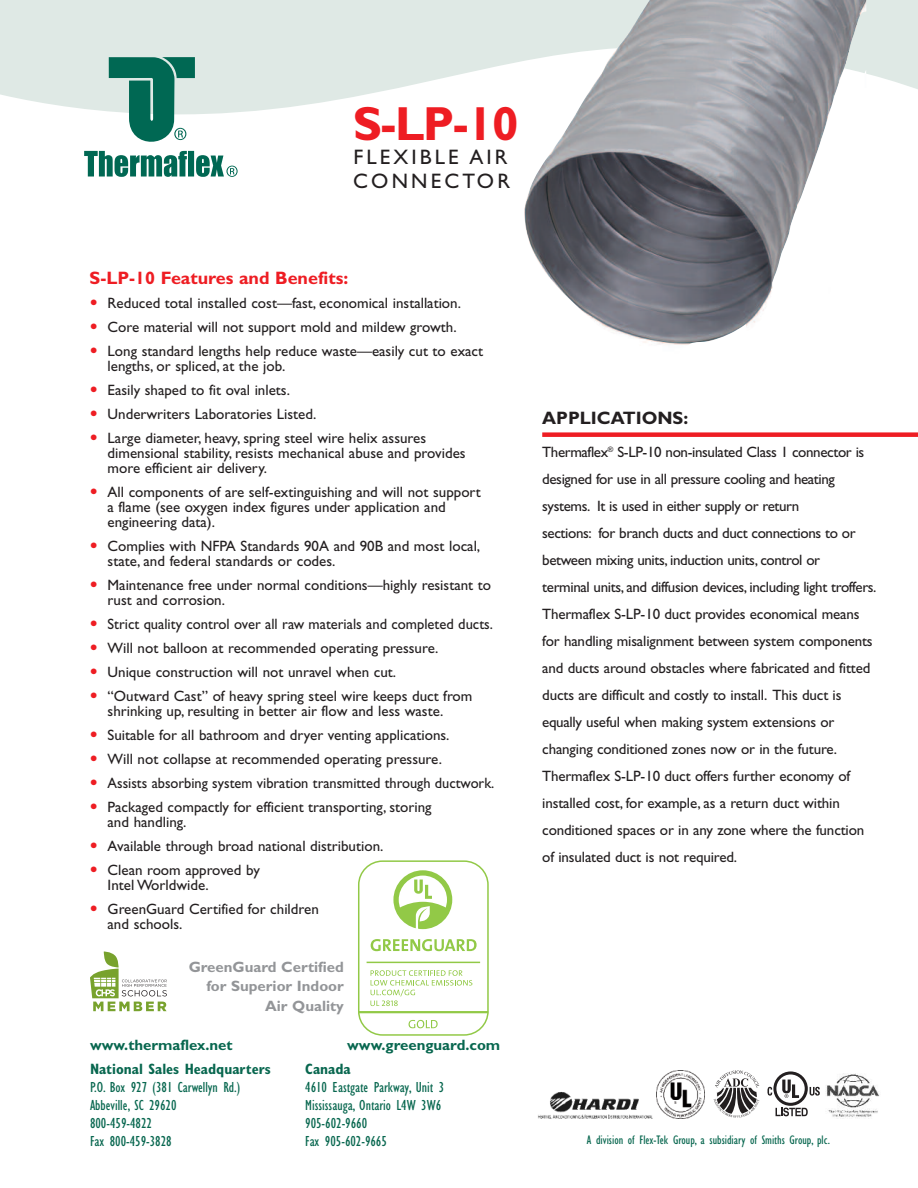
<style>
.page{position:relative;width:918px;height:1188px;background:#fff}
.page>*{position:absolute;margin:0;border:0;box-sizing:border-box;transform-origin:0 0}
.t1{font:700 48px "Gill Sans";color:#ee1d23}
.t2{font:21px/24px "Gill Sans";letter-spacing:.15em;color:#231f20}
.t3{font:700 18px "Gill Sans";color:#ee1d23}
.t4{font:700 18px "Gill Sans";color:#231f20}
.t5{font:15px/27px "Gill Sans";color:#231f20}
.t6{font:condensed 15px "Gill Sans";color:#08674f}
.t7{font:15px "Gill Sans";color:#231f20;scale:.96 1}
.t8{font:700 15px/19.5px "Gill Sans";color:#939598;text-align:right}
.t9{font:700 15px "Gill Sans";color:#08674f}
.t10{font:700 condensed 15px "Gill Sans";color:#08674f}
.t11{font:condensed 12.75px "Gill Sans";color:#08674f}
.s1{font-family:"Futura";font-weight:800;color:#ee1d23}
</style>
<div class="page">
<svg style="left:0;top:0;width:918px;height:112px;fill:#dfe9e5"></svg>
<svg style="left:84px;top:57px;width:154px;height:120px"></svg>
<div style="left:542px;top:432px;width:376px;height:5px;background:#ee1d23"></div>
<img style="left:524px;top:0;width:342px;height:345px">
<div style="left:358px;top:860px;width:131px;height:176px;border:1px solid #92c947;border-radius:24px"></div>
<hr style="left:359px;top:1011px;width:129px;height:2px;background:#92c947">
<svg style="left:409px;top:1020px;width:29px;height:8px"></svg>
<svg style="left:393px;top:870px;width:59px;height:60px"></svg>
<hr style="left:367px;top:962px;width:113px;height:1px;background:#92c947">
<svg style="left:371px;top:939px;width:106px;height:12px"></svg>
<svg style="left:370px;top:970px;width:102px;height:36px"></svg>
<div style="left:90px;top:952px;width:80px;height:62px;background:linear-gradient(to right,#fff,#fff)"></div>
<svg style="left:90px;top:952px;width:77px;height:59px"></svg>
<img style="left:538px;top:1092px;width:115px;height:27px">
<svg style="left:768px;top:1071px;width:52px;height:45px"></svg>
<svg style="left:714px;top:1070px;width:45px;height:48px"></svg>
<img style="left:656px;top:1070px;width:49px;height:49px">
<img style="left:826px;top:1073px;width:53px;height:44px">
<h1 class="t1" style="left:353px;top:106px;width:167px">S-LP-10</h1>
<h2 class="t2" style="left:353px;top:147px;width:158px">FLEXIBLE AIR<br>CONNECTOR</h2>
<p class="t3" style="left:90px;top:271px;width:260px">S-LP-10 Features and Benefits:</p>
<p class="t5" style="left:90px;top:291px;width:373px"><span class="s1">•</span> Reduced total installed cost—fast, economical installation.</p>
<p class="t5" style="left:90px;top:315px;width:369px"><span class="s1">•</span> Core material will not support mold and mildew growth.</p>
<p class="t5" style="left:108px;top:345px;width:377px;line-height:15px;text-indent:-18px"><span class="s1">•</span> Long standard lengths help reduce waste—easily cut to exact lengths, or spliced, at the job.</p>
<p class="t5" style="left:90px;top:378px;width:202px"><span class="s1">•</span> Easily shaped to fit oval inlets.</p>
<p class="t5" style="left:90px;top:402px;width:228px"><span class="s1">•</span> Underwriters Laboratories Listed.</p>
<p class="t5" style="left:108px;top:432px;width:360px;line-height:15px;text-indent:-18px"><span class="s1">•</span> Large diameter, heavy, spring steel wire helix assures dimensional stability, resists mechanical abuse and provides more efficient air delivery.</p>
<p class="t5" style="left:108px;top:486px;width:375px;line-height:15px;text-indent:-18px"><span class="s1">•</span> All components of are self-extinguishing and will not support a flame (see oxygen index figures under application and engineering data).</p>
<p class="t5" style="left:108px;top:540px;width:374px;line-height:15px;text-indent:-18px"><span class="s1">•</span> Complies with NFPA Standards 90A and 90B and most local, state, and federal standards or codes.</p>
<p class="t5" style="left:108px;top:579px;width:385px;line-height:15px;text-indent:-18px"><span class="s1">•</span> Maintenance free under normal conditions—highly resistant to rust and corrosion.</p>
<p class="t5" style="left:90px;top:612px;width:405px"><span class="s1">•</span> Strict quality control over all raw materials and completed ducts.</p>
<p class="t5" style="left:90px;top:636px;width:350px"><span class="s1">•</span> Will not balloon at recommended operating pressure.</p>
<p class="t5" style="left:90px;top:660px;width:308px"><span class="s1">•</span> Unique construction will not unravel when cut.</p>
<p class="t5" style="left:108px;top:690px;width:366px;line-height:15px;text-indent:-18px"><span class="s1">•</span> “Outward Cast” of heavy spring steel wire keeps duct from shrinking up, resulting in better air flow and less waste.</p>
<p class="t5" style="left:90px;top:723px;width:361px"><span class="s1">•</span> Suitable for all bathroom and dryer venting applications.</p>
<p class="t5" style="left:90px;top:747px;width:354px"><span class="s1">•</span> Will not collapse at recommended operating pressure.</p>
<p class="t7" style="left:90px;top:777px;width:423px"><span class="s1">•</span> Assists absorbing system vibration transmitted through ductwork.</p>
<p class="t5" style="left:108px;top:801px;width:325px;line-height:15px;text-indent:-18px"><span class="s1">•</span> Packaged compactly for efficient transporting, storing and handling.</p>
<p class="t5" style="left:90px;top:834px;width:295px"><span class="s1">•</span> Available through broad national distribution.</p>
<p class="t5" style="left:108px;top:864px;width:154px;line-height:15px;text-indent:-18px"><span class="s1">•</span> Clean room approved by<br>Intel Worldwide.</p>
<p class="t5" style="left:108px;top:903px;width:213px;line-height:15px;text-indent:-18px"><span class="s1">•</span> GreenGuard Certified for children and schools.</p>
<p class="t8" style="left:189px;top:958px;width:157px">GreenGuard Certified for Superior Indoor<br>Air Quality</p>
<p class="t9" style="left:90px;top:1039px;width:144px">www.thermaflex.net</p>
<p class="t9" style="left:347px;top:1039px;width:155px">www.greenguard.com</p>
<p class="t10" style="left:90px;top:1063px;width:182px">National Sales Headquarters</p>
<p class="t10" style="left:305px;top:1063px;width:47px">Canada</p>
<p class="t6" style="left:90px;top:1081px;width:152px">P.O. Box 927 (381 Carwellyn Rd.)</p>
<p class="t6" style="left:305px;top:1081px;width:141px">4610 Eastgate Parkway, Unit 3</p>
<p class="t6" style="left:90px;top:1099px;width:88px">Abbeville, SC 29620</p>
<p class="t6" style="left:305px;top:1099px;width:138px">Mississauga, Ontario L4W 3W6</p>
<p class="t6" style="left:90px;top:1117px;width:63px">800-459-4822</p>
<p class="t6" style="left:305px;top:1117px;width:63px">905-602-9660</p>
<p class="t6" style="left:90px;top:1135px;width:83px">Fax 800-459-3828</p>
<p class="t6" style="left:305px;top:1135px;width:83px">Fax 905-602-9665</p>
<p class="t4" style="left:542px;top:411px;width:148px">APPLICATIONS:</p>
<p class="t5" style="left:542px;top:440px;width:336px">Thermaflex<sup>®</sup> S-LP-10 non-insulated Class 1 connector is designed for use in all pressure cooling and heating systems. It is used in either supply or return<br>sections: for branch ducts and duct connections to or between mixing units, induction units, control or<br>terminal units, and diffusion devices, including light troffers.<br>Thermaflex S-LP-10 duct provides economical means for handling misalignment between system components and ducts around obstacles where fabricated and fitted ducts are difficult and costly to install. This duct is equally useful when making system extensions or changing conditioned zones now or in the future.<br>Thermaflex S-LP-10 duct offers further economy of installed cost, for example, as a return duct within conditioned spaces or in any zone where the function of insulated duct is not required.</p>
<p class="t11" style="left:587px;top:1135px;width:245px">A division of Flex-Tek Group, a subsidiary of Smiths Group, plc.</p>
</div>
